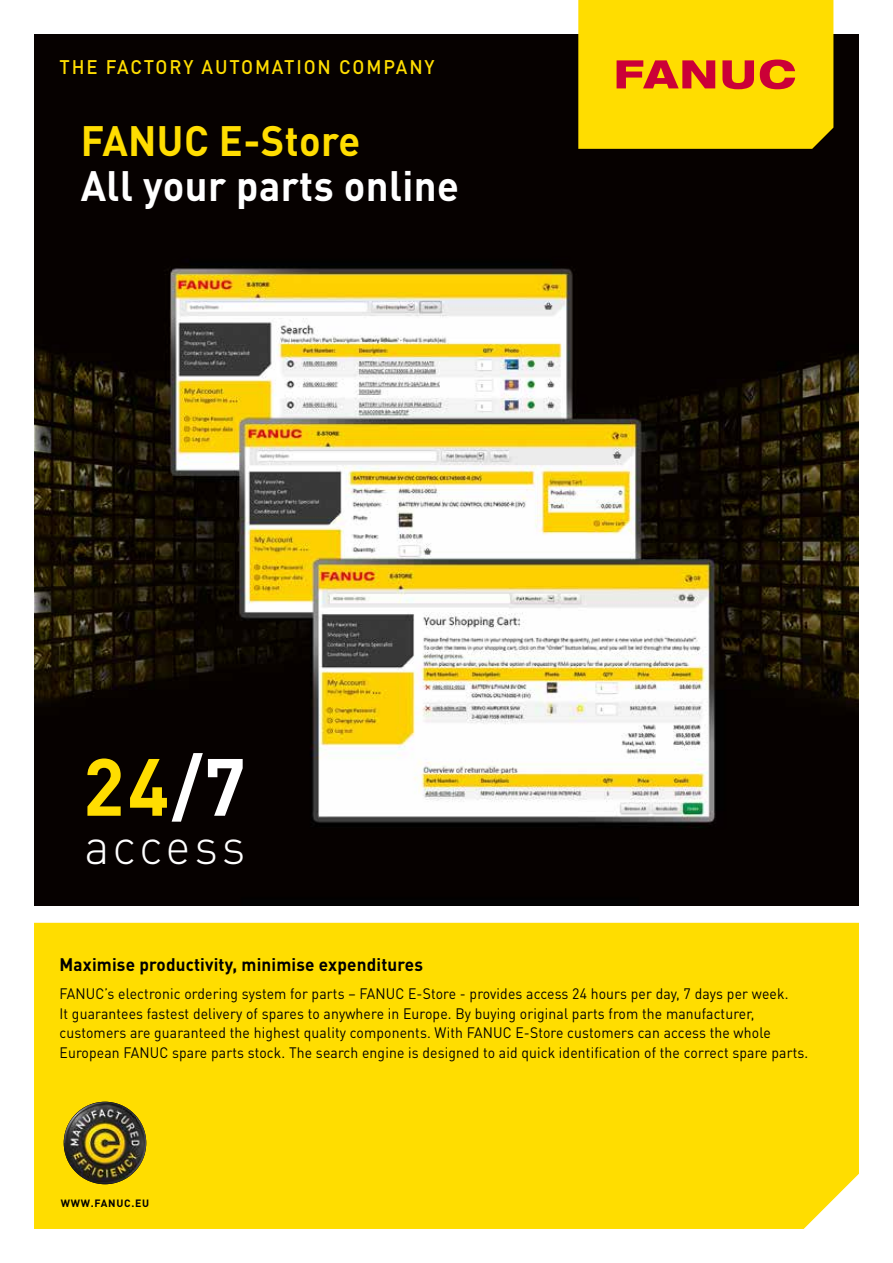
<style>
.page{position:relative;width:893px;height:1263px;background:#fff}
.page>*{position:absolute;margin:0;border:0;box-sizing:border-box;transform-origin:0 0}
.t1{font:700 79.8px "DIN Pro";color:#fd0;scale:.96 1}
.t2{font:300 50.4px "DIN Pro";letter-spacing:.065em;color:#fff;scale:.95 1}
.t3{font:700 42px "DIN Pro";letter-spacing:.01em;color:#fff;scale:.95 1}
.t4{font:700 42px "DIN Pro";letter-spacing:.01em;color:#fd0;scale:.95 1}
.t5{font:500 19.5px "DIN Pro";letter-spacing:.1em;color:#fd0;scale:.95 1}
.t6{font:700 18px "DIN Pro";letter-spacing:.01em;color:#000;scale:.95 1}
.t7{font:15px/19.5px "DIN Pro";letter-spacing:.01em;color:#000;scale:.93 1}
.t8{font:700 10.5px "DIN Pro";letter-spacing:.07em;color:#000}
.s1{color:#fff}
</style>
<div class="page">
<img style="left:34px;top:34px;width:825px;height:872px">
<div style="left:34px;top:923px;width:825px;height:306px;background:#fd0"></div>
<svg style="left:578px;top:0;width:255px;height:149px;background:#f8ca04"></svg>
<img style="left:64px;top:1102px;width:82px;height:82px;border-radius:41px">
<h3 class="t5" style="left:60px;top:54px;width:396px">THE FACTORY AUTOMATION COMPANY</h3>
<h3 class="t4" style="left:81px;top:113px;width:296px">FANUC E-Store</h3>
<h3 class="t3" style="left:81px;top:158px;width:400px">All your parts online</h3>
<h1 class="t1" style="left:83px;top:733px;width:171px">24<span class="s1">/7</span></h1>
<h2 class="t2" style="left:84px;top:812px;width:171px">access</h2>
<p class="t6" style="left:60px;top:952px;width:384px">Maximise productivity, minimise expenditures</p>
<p class="t7" style="left:60px;top:983px;width:807px">FANUC’s electronic ordering system for parts – FANUC E-Store - provides access 24 hours per day, 7 days per week.<br>It guarantees fastest delivery of spares to anywhere in Europe. By buying original parts from the manufacturer, customers are guaranteed the highest quality components. With FANUC E-Store customers can access the whole European FANUC spare parts stock. The search engine is designed to aid quick identification of the correct spare parts.</p>
<p class="t8" style="left:61px;top:1196px;width:90px">WWW.FANUC.EU</p>
</div>
